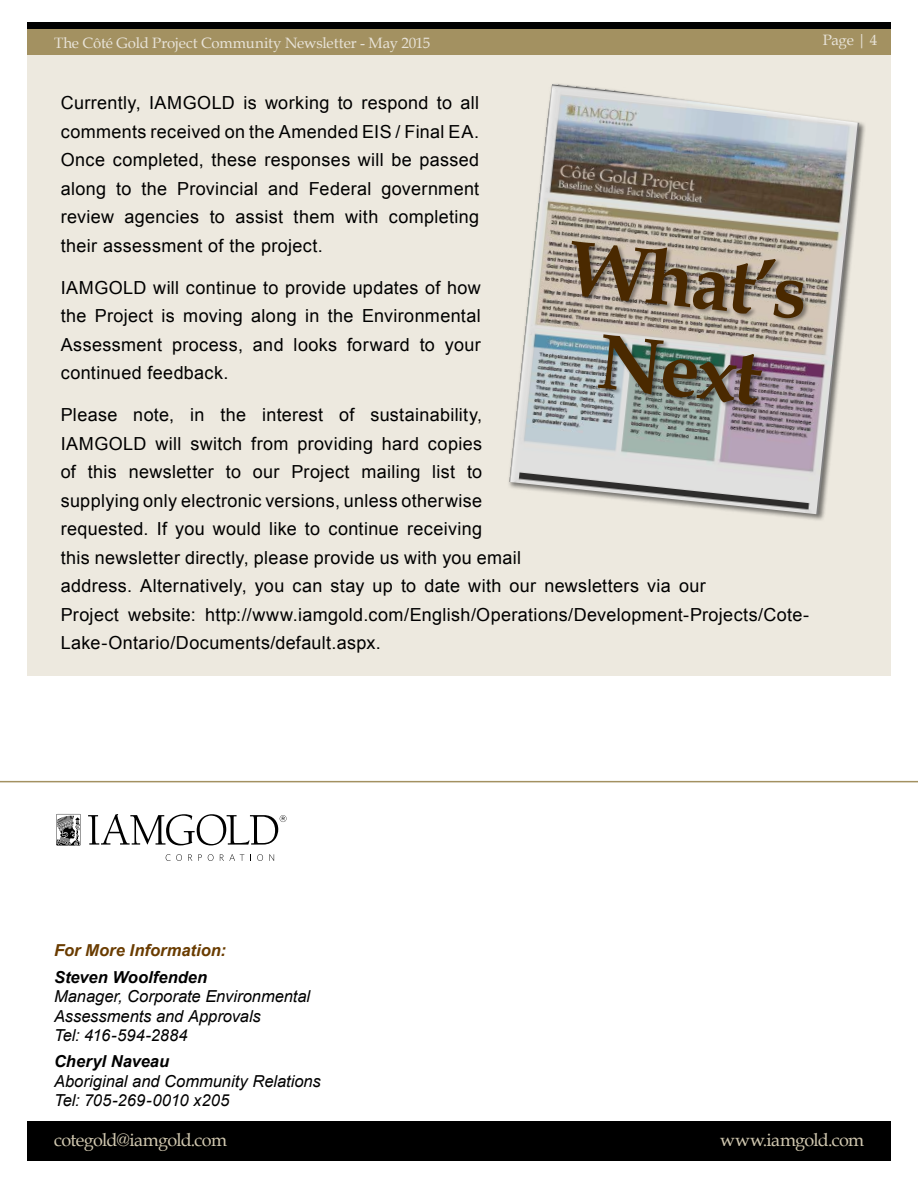
<style>
.page{position:relative;width:918px;height:1188px;background:#fff}
.page>*{position:absolute;margin:0;border:0;box-sizing:border-box;transform-origin:0 0}
.t1{font:700 78.45px/89.7px "Book Antiqua";color:#4a2900;text-align:center}
.t2{font:18px/28.5px "Arial";letter-spacing:.02em;color:#000;text-align:justify}
.t3{font:18px "Book Antiqua";letter-spacing:-.04em;color:#d1c8b0}
.t4{font:italic 16.5px/19.5px "Arial";color:#000}
.t5{font:italic 700 16.5px "Arial";letter-spacing:.005em;color:#000}
.t6{font:italic 700 16.5px "Arial";letter-spacing:.005em;color:#6a3c00}
.t7{font:15px "Book Antiqua";letter-spacing:-.01em;color:#e8e3d8}
</style>
<div class="page">
<div style="left:27px;top:1121px;width:864px;height:40px;background:#000"></div>
<div style="left:27px;top:22px;width:864px;height:34px;background:#a39161"></div>
<div style="left:27px;top:22px;width:864px;height:7px;background:#000"></div>
<div style="left:27px;top:56px;width:864px;height:620px;background:#ede9df"></div>
<hr style="left:0;top:781px;width:918px;height:1px;background:#a39161">
<div style="left:508px;top:83px;width:358px;height:439px;background:#000;opacity:.52"></div>
<img style="left:509px;top:84px;width:350px;height:430px">
<div style="left:571px;top:240px;width:239px;height:171px;background:#000;opacity:.4"></div>
<svg style="left:56px;top:814px;width:25px;height:31px"></svg>
<svg style="left:166px;top:854px;width:16px;height:7px"></svg>
<svg style="left:188px;top:854px;width:4px;height:7px"></svg>
<svg style="left:198px;top:854px;width:4px;height:7px"></svg>
<svg style="left:208px;top:854px;width:6px;height:7px"></svg>
<svg style="left:220px;top:854px;width:24px;height:7px"></svg>
<svg style="left:257px;top:854px;width:6px;height:7px"></svg>
<svg style="left:269px;top:854px;width:5px;height:7px"></svg>
<svg style="left:88px;top:814px;width:199px;height:31px"></svg>
<p class="t7" style="left:54px;top:32px;width:378px">The Côté Gold Project Community Newsletter - May 2015</p>
<p class="t7" style="left:823px;top:30px;width:56px">Page | 4</p>
<p class="t2" style="left:61px;top:89px;width:420px">Currently, IAMGOLD is working to respond to all comments received on the Amended EIS / Final EA.<br>Once completed, these responses will be passed along to the Provincial and Federal government review agencies to assist them with completing their assessment of the project.</p>
<p class="t2" style="left:61px;top:273px;width:422px">IAMGOLD will continue to provide updates of how the Project is moving along in the Environmental Assessment process, and looks forward to your continued feedback.</p>
<p class="t2" style="left:61px;top:401px;width:750px;text-align:left">Please note, in the interest of sustainability,<br>IAMGOLD will switch from providing hard copies<br>of this newsletter to our Project mailing list to<br>supplying only electronic versions, unless otherwise<br>requested. If you would like to continue receiving<br>this newsletter directly, please provide us with you email<br>address. Alternatively, you can stay up to date with our newsletters via our<br>Project website: http://www.iamgold.com/English/Operations/Development-Projects/Cote-Lake-Ontario/Documents/default.aspx.</p>
<h1 class="t1" style="left:575px;top:223px;width:240px;rotate:6deg">What’s<br>Next</h1>
<p class="t6" style="left:54px;top:940px;width:173px">For More Information:</p>
<p class="t5" style="left:54px;top:966px;width:155px">Steven Woolfenden</p>
<p class="t4" style="left:54px;top:987px;width:258px">Manager, Corporate Environmental<br>Assessments and Approvals<br>Tel: 416-594-2884</p>
<p class="t5" style="left:54px;top:1051px;width:117px">Cheryl Naveau</p>
<p class="t4" style="left:54px;top:1072px;width:268px">Aboriginal and Community Relations<br>Tel: 705-269-0010 x205</p>
<p class="t3" style="left:54px;top:1127px;width:174px">cotegold@iamgold.com</p>
<p class="t3" style="left:720px;top:1127px;width:145px">www.iamgold.com</p>
</div>
